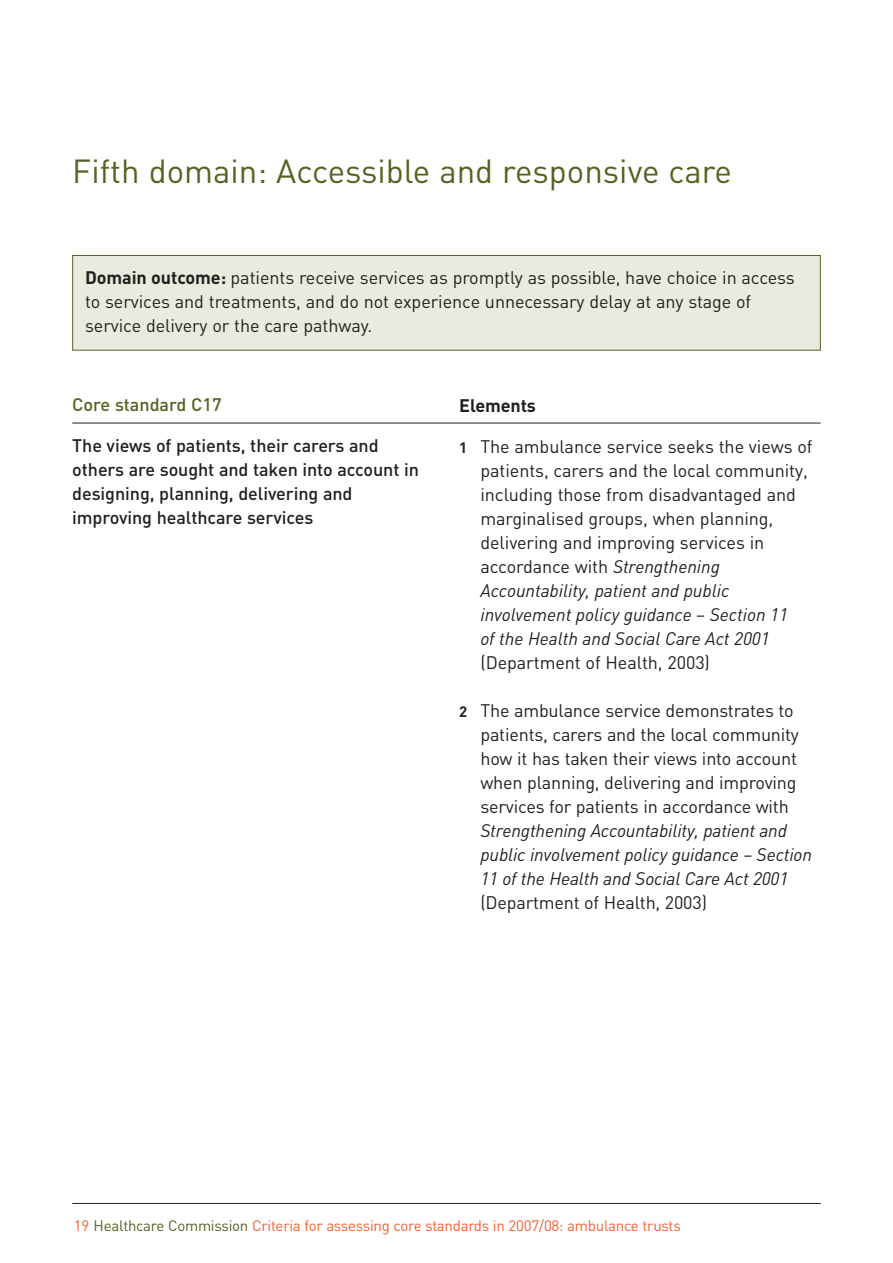
<style>
.page{position:relative;width:893px;height:1263px;background:#fff}
.page>*{position:absolute;margin:0;border:0;box-sizing:border-box;transform-origin:0 0}
.t1{font:33px "DIN";color:#566220}
.t2{font:18px/24px "DIN";letter-spacing:-.01em;color:#231f20}
.t3{font:italic 18px/24px "DIN";letter-spacing:-.005em;color:#231f20}
.t4{font:500 18px "DIN";letter-spacing:-.005em;color:#231f20}
.t5{font:500 18px "DIN";color:#566220}
.t6{font:700 18px "DIN";letter-spacing:-.005em;color:#231f20}
.t7{font:15px "DIN";letter-spacing:-.015em;color:#f16232}
.s1{font-weight:700}
.s2{font-weight:700;font-size:15px}
.s3{font-style:normal}
.s4{font-style:italic}
.s5{color:#566220}
</style>
<div class="page">
<hr style="left:72px;top:1203px;width:749px;height:1px;background:#231f20">
<div style="left:73px;top:255px;width:747px;height:95px;background:#e9ebdf"></div>
<div style="left:72px;top:255px;width:749px;height:96px;border:1px solid #566220"></div>
<hr style="left:72px;top:423px;width:749px;height:1px;background:#231f20">
<p class="t1" style="left:72px;top:152px;width:661px">Fifth domain: Accessible and responsive care</p>
<p class="t2" style="left:85px;top:266px;width:711px"><span class="s1">Domain outcome:</span> patients receive services as promptly as possible, have choice in access to services and treatments, and do not experience unnecessary delay at any stage of service delivery or the care pathway.</p>
<p class="t5" style="left:72px;top:394px;width:151px">Core standard C17</p>
<p class="t6" style="left:459px;top:395px;width:78px">Elements</p>
<p class="t4" style="left:72px;top:435px;width:308px">The views of patients, their carers and</p>
<p class="t2" style="left:459px;top:434px;width:355px"><span class="s2">1</span> The ambulance service seeks the views of</p>
<p class="t4" style="left:72px;top:460px;width:348px">others are sought and taken into account in</p>
<p class="t2" style="left:480px;top:458px;width:329px">patients, carers and the local community,</p>
<p class="t4" style="left:72px;top:483px;width:282px">designing, planning, delivering and</p>
<p class="t2" style="left:480px;top:482px;width:317px">including those from disadvantaged and</p>
<p class="t4" style="left:72px;top:507px;width:243px">improving healthcare services</p>
<p class="t3" style="left:480px;top:505px;width:309px"><span class="s3">marginalised groups, when planning, delivering and improving services in accordance with</span> Strengthening Accountability, patient and public involvement policy guidance – Section 11 of the Health and Social Care Act 2001 <span class="s3">(Department of Health, 2003)</span></p>
<p class="t2" style="left:480px;top:698px;width:333px;text-indent:-21px"><span class="s2">2</span> The ambulance service demonstrates to patients, carers and the local community how it has taken their views into account when planning, delivering and improving services for patients in accordance with <span class="s4">Strengthening Accountability, patient and public involvement policy guidance – Section 11 of the Health and Social Care Act 2001 </span>(Department of Health, 2003)</p>
<p class="t7" style="left:74px;top:1217px;width:608px">19 <span class="s5">Healthcare Commission</span> Criteria for assessing core standards in 2007/08: ambulance trusts</p>
</div>
